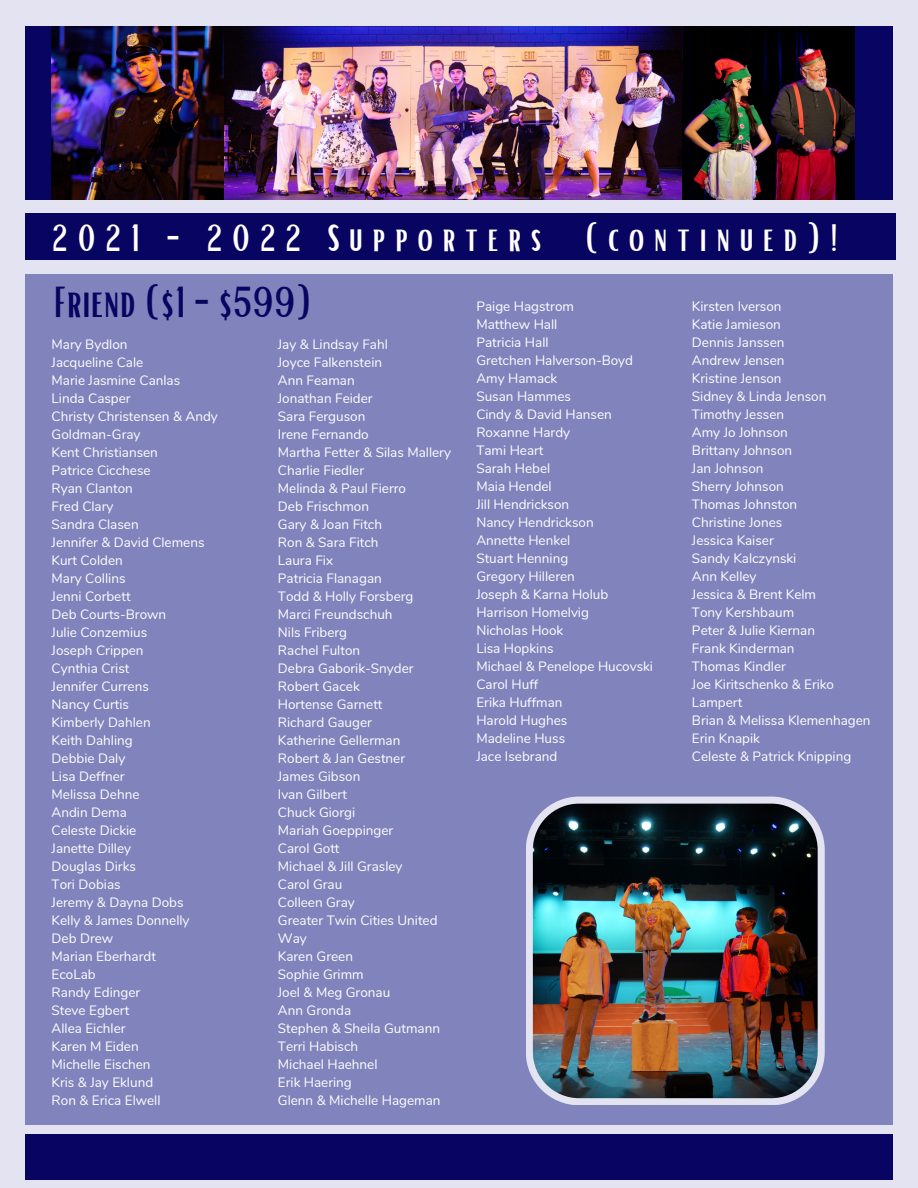
<style>
.page{position:relative;width:918px;height:1188px;background:#e4e3f1}
.page>*{position:absolute;margin:0;border:0;box-sizing:border-box;transform-origin:0 0}
.t1{font:42.15px "Bright";color:#080461}
.t2{font:37.05px "Bright";letter-spacing:.25em;color:#fff}
.t3{font:13.5px/18px "Nunito";color:#fff}
</style>
<div class="page">
<div style="left:25px;top:26px;width:868px;height:174px;background:#080461"></div>
<img style="left:52px;top:26px;width:803px;height:174px">
<div style="left:25px;top:274px;width:868px;height:851px;background:#8184bc"></div>
<div style="left:25px;top:214px;width:870px;height:46px;background:#080461"></div>
<div style="left:25px;top:1134px;width:868px;height:46px;background:#080461"></div>
<img style="left:526px;top:797px;width:299px;height:308px">
<h2 class="t2" style="left:52px;top:214px;width:787px">2021 - 2022 Supporters (continued)!</h2>
<h1 class="t1" style="left:54px;top:275px;width:260px">Friend ($1 - $599)</h1>
<p class="t3" style="left:52px;top:336px;width:168px">Mary Bydlon<br>Jacqueline Cale<br>Marie Jasmine Canlas<br>Linda Casper<br>Christy Christensen &amp; Andy<br>Goldman-Gray<br>Kent Christiansen<br>Patrice Cicchese<br>Ryan Clanton<br>Fred Clary<br>Sandra Clasen<br>Jennifer &amp; David Clemens<br>Kurt Colden<br>Mary Collins<br>Jenni Corbett<br>Deb Courts-Brown<br>Julie Conzemius<br>Joseph Crippen<br>Cynthia Crist<br>Jennifer Currens<br>Nancy Curtis<br>Kimberly Dahlen<br>Keith Dahling<br>Debbie Daly<br>Lisa Deffner<br>Melissa Dehne<br>Andin Dema<br>Celeste Dickie<br>Janette Dilley<br>Douglas Dirks<br>Tori Dobias<br>Jeremy &amp; Dayna Dobs<br>Kelly &amp; James Donnelly<br>Deb Drew<br>Marian Eberhardt<br>EcoLab<br>Randy Edinger<br>Steve Egbert<br>Allea Eichler<br>Karen M Eiden<br>Michelle Eischen<br>Kris &amp; Jay Eklund<br>Ron &amp; Erica Elwell</p>
<p class="t3" style="left:278px;top:336px;width:175px">Jay &amp; Lindsay Fahl<br>Joyce Falkenstein<br>Ann Feaman<br>Jonathan Feider<br>Sara Ferguson<br>Irene Fernando<br>Martha Fetter &amp; Silas Mallery<br>Charlie Fiedler<br>Melinda &amp; Paul Fierro<br>Deb Frischmon<br>Gary &amp; Joan Fitch<br>Ron &amp; Sara Fitch<br>Laura Fix<br>Patricia Flanagan<br>Todd &amp; Holly Forsberg<br>Marci Freundschuh<br>Nils Friberg<br>Rachel Fulton<br>Debra Gaborik-Snyder<br>Robert Gacek<br>Hortense Garnett<br>Richard Gauger<br>Katherine Gellerman<br>Robert &amp; Jan Gestner<br>James Gibson<br>Ivan Gilbert<br>Chuck Giorgi<br>Mariah Goeppinger<br>Carol Gott<br>Michael &amp; Jill Grasley<br>Carol Grau<br>Colleen Gray<br>Greater Twin Cities United<br>Way<br>Karen Green<br>Sophie Grimm<br>Joel &amp; Meg Gronau<br>Ann Gronda<br>Stephen &amp; Sheila Gutmann<br>Terri Habisch<br>Michael Haehnel<br>Erik Haering<br>Glenn &amp; Michelle Hageman</p>
<p class="t3" style="left:476px;top:297px;width:178px">Paige Hagstrom<br>Matthew Hall<br>Patricia Hall<br>Gretchen Halverson-Boyd<br>Amy Hamack<br>Susan Hammes<br>Cindy &amp; David Hansen<br>Roxanne Hardy<br>Tami Heart<br>Sarah Hebel<br>Maia Hendel<br>Jill Hendrickson<br>Nancy Hendrickson<br>Annette Henkel<br>Stuart Henning<br>Gregory Hilleren<br>Joseph &amp; Karna Holub<br>Harrison Homelvig<br>Nicholas Hook<br>Lisa Hopkins<br>Michael &amp; Penelope Hucovski<br>Carol Huff<br>Erika Huffman<br>Harold Hughes<br>Madeline Huss<br>Jace Isebrand</p>
<p class="t3" style="left:692px;top:297px;width:180px">Kirsten Iverson<br>Katie Jamieson<br>Dennis Janssen<br>Andrew Jensen<br>Kristine Jenson<br>Sidney &amp; Linda Jenson<br>Timothy Jessen<br>Amy Jo Johnson<br>Brittany Johnson<br>Jan Johnson<br>Sherry Johnson<br>Thomas Johnston<br>Christine Jones<br>Jessica Kaiser<br>Sandy Kalczynski<br>Ann Kelley<br>Jessica &amp; Brent Kelm<br>Tony Kershbaum<br>Peter &amp; Julie Kiernan<br>Frank Kinderman<br>Thomas Kindler<br>Joe Kiritschenko &amp; Eriko<br>Lampert<br>Brian &amp; Melissa Klemenhagen<br>Erin Knapik<br>Celeste &amp; Patrick Knipping</p>
</div>
